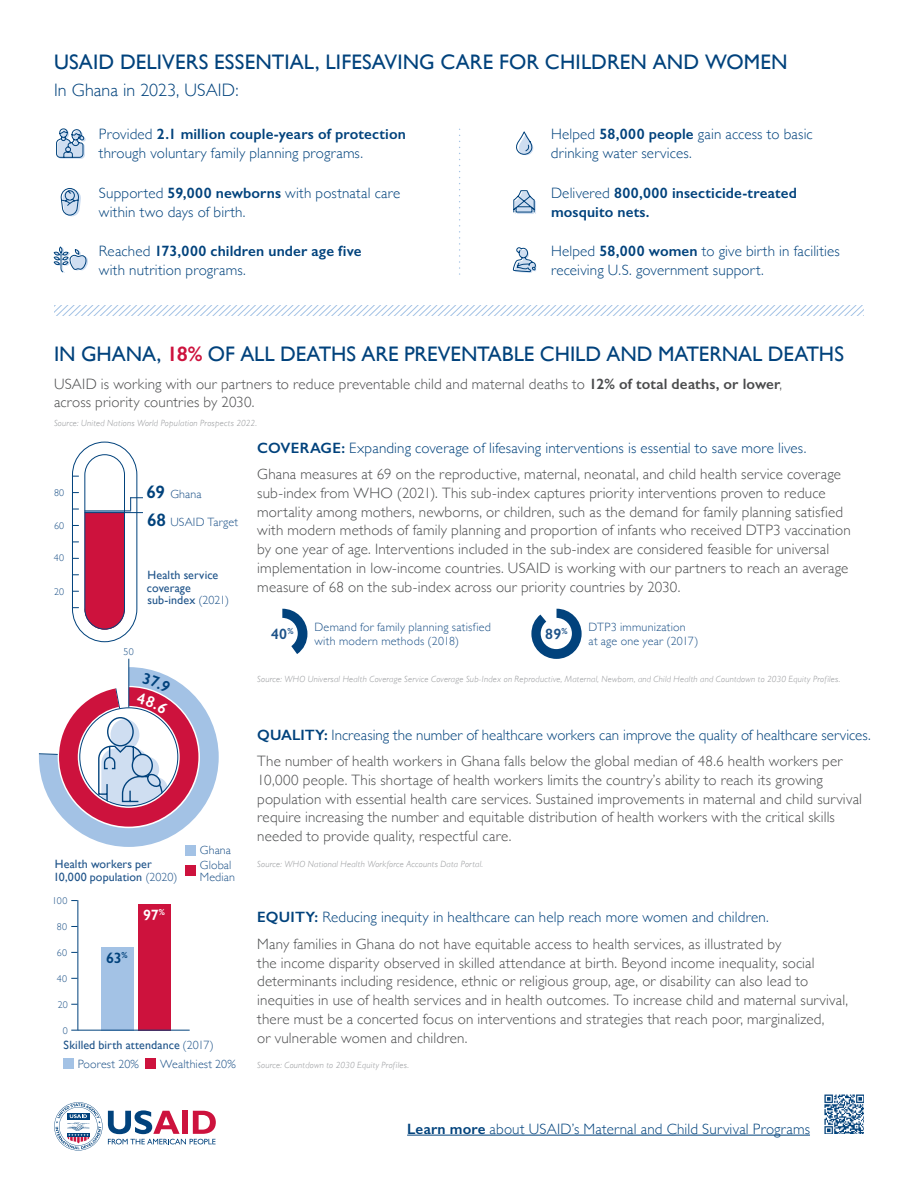
<style>
.page{position:relative;width:918px;height:1188px;background:#fff}
.page>*{position:absolute;margin:0;border:0;box-sizing:border-box;transform-origin:0 0}
.t1{font:21px "Gill Sans";color:#01427c}
.t2{font:300 18px "Gill Sans";color:#01427c}
.BODY_COPY{font:300 15px/18.8px "Gill Sans";letter-spacing:.01em;color:#4b4c4d}
.BODY_COPY-2{font:300 15px/18.8px "Gill Sans";letter-spacing:.01em;color:#01427c}
.t3{font:600 15px/18.8px "Gill Sans";letter-spacing:.01em;color:#01427c}
.BODY_COPY-3{font:600 15px "Gill Sans";color:#1e5389}
.t4{font:600 15px "Gill Sans";color:#fff}
.BODY_COPY-4{font:300 12px/13.5px "Gill Sans";letter-spacing:.02em;color:#1e5389}
.t5{font:12px/12.8px "Gill Sans";letter-spacing:.01em;color:#1e5389}
.BODY_COPY-5{font:300 10.05px "Gill Sans";letter-spacing:.025em;color:#1e5389}
.t6{font:italic 300 9px "Gill Sans";letter-spacing:.025em;color:#939598}
.s1{font-weight:600}
.s2{font-weight:300}
.s3{font-weight:600;color:#cd123d}
.s4{font-weight:600;font-size:18px;color:#01427c}
</style>
<div class="page">
<svg style="left:54px;top:305px;width:810px;height:11px"></svg>
<img style="left:825px;top:1095px;width:39px;height:39px">
<hr style="left:407px;top:1135px;width:403px;height:1px;background:#01427c">
<svg style="left:54px;top:1102px;width:162px;height:49px"></svg>
<svg style="left:282px;top:609px;width:25px;height:45px"></svg>
<div style="left:267px;top:618px;width:31px;height:31px;background:#fff;border-radius:50%"></div>
<svg style="left:531px;top:609px;width:51px;height:50px"></svg>
<div style="left:541px;top:618px;width:31px;height:31px;background:#fff;border-radius:50%"></div>
<div style="left:185px;top:865px;width:11px;height:11px;background:#cd123d"></div>
<div style="left:185px;top:845px;width:11px;height:10px;background:#a3c2e5"></div>
<hr style="left:128px;top:659px;width:1px;height:48px;background:#01427c">
<svg style="left:72px;top:441px;width:71px;height:202px"></svg>
<div style="left:101px;top:947px;width:32px;height:83px;background:#a3c2e5"></div>
<div style="left:138px;top:904px;width:33px;height:126px;background:#cd123d"></div>
<hr style="left:77px;top:1030px;width:113px;height:1px;background:#01427c">
<hr style="left:77px;top:900px;width:1px;height:131px;background:#01427c">
<div style="left:145px;top:1058px;width:11px;height:11px;background:#cd123d"></div>
<div style="left:63px;top:1058px;width:11px;height:11px;background:#a3c2e5"></div>
<svg style="left:459px;top:129px;width:1px;height:139px"></svg>
<svg style="left:56px;top:128px;width:30px;height:31px"></svg>
<svg style="left:60px;top:188px;width:21px;height:28px"></svg>
<svg style="left:53px;top:247px;width:35px;height:26px"></svg>
<svg style="left:513px;top:190px;width:23px;height:24px"></svg>
<svg style="left:513px;top:247px;width:23px;height:26px"></svg>
<svg style="left:516px;top:132px;width:18px;height:23px"></svg>
<svg style="left:38px;top:667px;width:181px;height:180px"></svg>
<h3 class="t1" style="left:54px;top:49px;width:735px">USAID DELIVERS ESSENTIAL, LIFESAVING CARE FOR CHILDREN AND WOMEN</h3>
<p class="t2" style="left:54px;top:76px;width:186px">In Ghana in 2023, USAID:</p>
<p class="BODY_COPY-2" style="left:99px;top:124px;width:308px">Provided <span class="s1">2.1 million couple-years of protection </span>through voluntary family planning programs.</p>
<p class="BODY_COPY-2" style="left:99px;top:183px;width:303px">Supported <span class="s1">59,000 newborns</span> with postnatal care within two days of birth.</p>
<p class="BODY_COPY-2" style="left:99px;top:241px;width:264px">Reached <span class="s1">173,000 children under age five </span>with nutrition programs.</p>
<p class="BODY_COPY-2" style="left:551px;top:124px;width:263px">Helped <span class="s1">58,000 people</span> gain access to basic drinking water services.</p>
<p class="t3" style="left:551px;top:184px;width:247px"><span class="s2">Delivered</span> 800,000 insecticide-treated mosquito nets.</p>
<p class="BODY_COPY-2" style="left:551px;top:241px;width:290px">Helped <span class="s1">58,000 women</span> to give birth in facilities receiving U.S. government support.</p>
<h3 class="t1" style="left:54px;top:342px;width:792px">IN GHANA, <span class="s3">18%</span> OF ALL DEATHS ARE PREVENTABLE CHILD AND MATERNAL DEATHS</h3>
<p class="BODY_COPY" style="left:54px;top:374px;width:730px">USAID is working with our partners to reduce preventable child and maternal deaths to <span class="s1">12% of total deaths, or lower</span>, across priority countries by 2030.</p>
<p class="t6" style="left:54px;top:418px;width:204px">Source: United Nations World Population Prospects 2022.</p>
<p class="BODY_COPY-5" style="left:54px;top:485px;width:12px">80</p>
<p class="BODY_COPY-5" style="left:54px;top:518px;width:12px">60</p>
<p class="BODY_COPY-5" style="left:54px;top:550px;width:12px">40</p>
<p class="BODY_COPY-5" style="left:54px;top:584px;width:12px">20</p>
<p class="BODY_COPY-4" style="left:147px;top:487px;width:56px"><span class="s4">69</span> Ghana</p>
<p class="BODY_COPY-4" style="left:147px;top:514px;width:92px"><span class="s4">68</span> USAID Target</p>
<p class="t5" style="left:147px;top:568px;width:84px">Health service coverage sub-index <span class="s2">(2021)</span></p>
<p class="BODY_COPY-5" style="left:124px;top:644px;width:12px">50</p>
<p class="BODY_COPY-4" style="left:200px;top:843px;width:33px">Ghana</p>
<p class="t5" style="left:53px;top:858px;width:126px">Health workers per<br>10,000 population <span class="s2">(2020)</span></p>
<p class="BODY_COPY-4" style="left:200px;top:858px;width:37px;line-height:12px">Global<br>Median</p>
<p class="BODY_COPY-5" style="left:52px;top:893px;width:17px">100</p>
<p class="BODY_COPY-5" style="left:57px;top:919px;width:12px">80</p>
<p class="BODY_COPY-5" style="left:57px;top:945px;width:12px">60</p>
<p class="BODY_COPY-5" style="left:57px;top:971px;width:12px">40</p>
<p class="BODY_COPY-5" style="left:58px;top:996px;width:12px">20</p>
<p class="BODY_COPY-5" style="left:63px;top:1022px;width:6px">0</p>
<p class="t3" style="left:106px;top:949px;width:23px">63<sup>%</sup></p>
<p class="t4" style="left:143px;top:906px;width:23px">97<sup>%</sup></p>
<p class="t5" style="left:64px;top:1039px;width:152px">Skilled birth attendance <span class="s2">(2017)</span></p>
<p class="BODY_COPY-4" style="left:78px;top:1057px;width:63px">Poorest 20%</p>
<p class="BODY_COPY-4" style="left:160px;top:1057px;width:77px">Wealthiest 20%</p>
<h4 class="BODY_COPY-2" style="left:257px;top:438px;width:551px"><span class="s1">COVERAGE:</span> Expanding coverage of lifesaving interventions is essential to save more lives.</h4>
<p class="BODY_COPY" style="left:257px;top:464px;width:595px">Ghana measures at 69 on the reproductive, maternal, neonatal, and child health service coverage sub-index from WHO (2021). This sub-index captures priority interventions proven to reduce mortality among mothers, newborns, or children, such as the demand for family planning satisfied with modern methods of family planning and proportion of infants who received DTP3 vaccination by one year of age. Interventions included in the sub-index are considered feasible for universal implementation in low-income countries. USAID is working with our partners to reach an average measure of 68 on the sub-index across our priority countries by 2030.</p>
<p class="BODY_COPY-3" style="left:271px;top:625px;width:24px">40<sup>%</sup></p>
<p class="BODY_COPY-4" style="left:314px;top:620px;width:178px">Demand for family planning satisfied with modern methods (2018)</p>
<p class="BODY_COPY-3" style="left:545px;top:625px;width:24px">89<sup>%</sup></p>
<p class="BODY_COPY-4" style="left:589px;top:620px;width:111px">DTP3 immunization<br>at age one year (2017)</p>
<p class="t6" style="left:257px;top:674px;width:585px">Source: WHO Universal Health Coverage Service Coverage Sub-Index on Reproductive, Maternal, Newborn, and Child Health and Countdown to 2030 Equity Profiles.</p>
<h4 class="BODY_COPY-2" style="left:257px;top:725px;width:615px"><span class="s1">QUALITY:</span> Increasing the number of healthcare workers can improve the quality of healthcare services.</h4>
<p class="BODY_COPY" style="left:257px;top:751px;width:606px">The number of health workers in Ghana falls below the global median of 48.6 health workers per 10,000 people. This shortage of health workers limits the country’s ability to reach its growing population with essential health care services. Sustained improvements in maternal and child survival require increasing the number and equitable distribution of health workers with the critical skills needed to provide quality, respectful care.</p>
<p class="t6" style="left:257px;top:858px;width:227px">Source: WHO National Health Workforce Accounts Data Portal.</p>
<p class="BODY_COPY-2" style="left:257px;top:907px;width:513px"><span class="s1">EQUITY:</span> Reducing inequity in healthcare can help reach more women and children.</p>
<p class="BODY_COPY" style="left:257px;top:934px;width:592px">Many families in Ghana do not have equitable access to health services, as illustrated by<br>the income disparity observed in skilled attendance at birth. Beyond income inequality, social determinants including residence, ethnic or religious group, age, or disability can also lead to inequities in use of health services and in health outcomes. To increase child and maternal survival, there must be a concerted focus on interventions and strategies that reach poor, marginalized,<br>or vulnerable women and children.</p>
<p class="t6" style="left:257px;top:1060px;width:153px">Source: Countdown to 2030 Equity Profiles.</p>
<p class="BODY_COPY-2" style="left:407px;top:1119px;width:404px"><span class="s1">Learn more</span> about USAID’s Maternal and Child Survival Programs</p>
</div>
